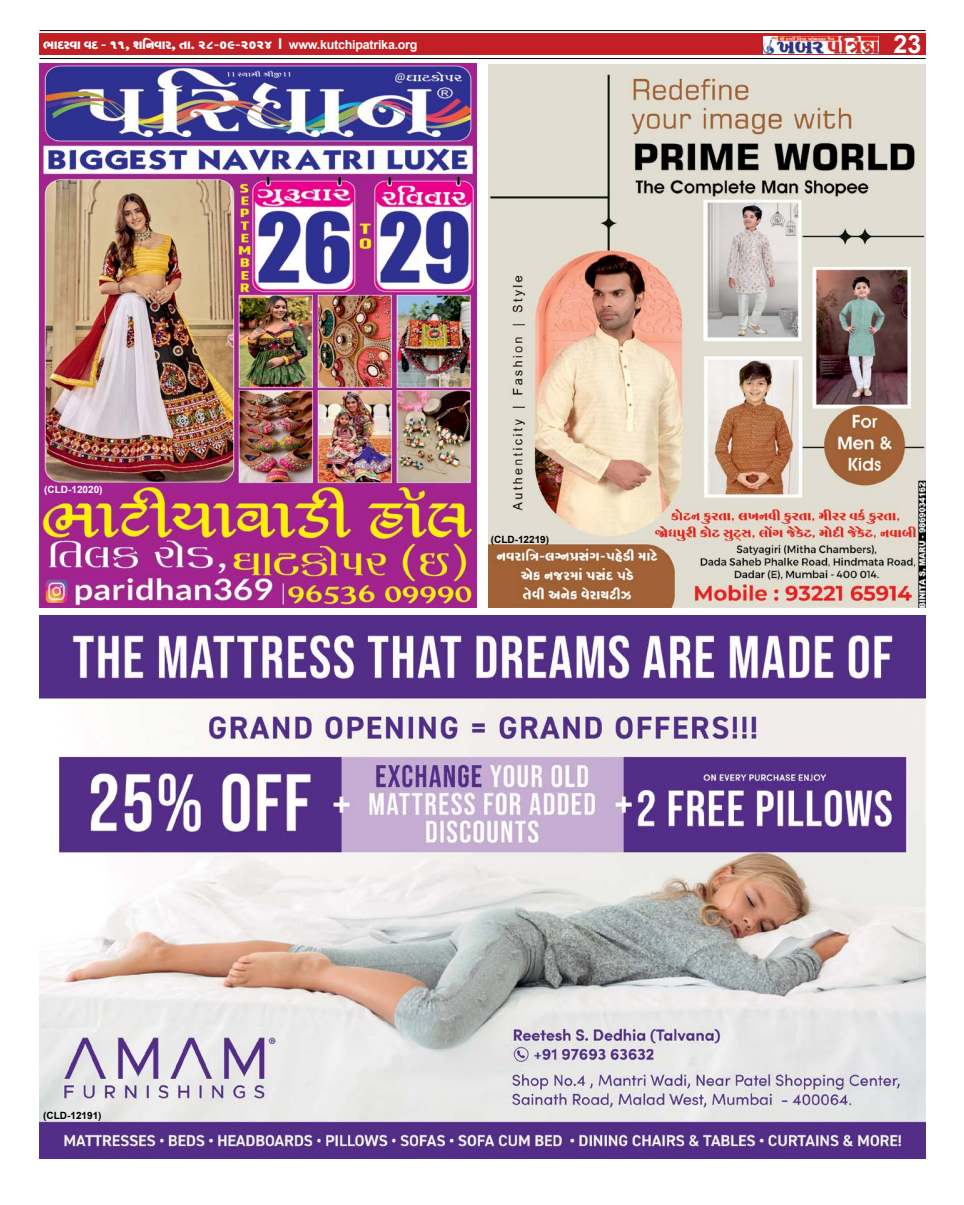
<style>
.page{position:relative;width:964px;height:1205px;background:#fff}
.page>*{position:absolute;margin:0;border:0;box-sizing:border-box;transform-origin:0 0}
.t1{font:700 25px "Arial";color:#fff}
.t2{font:15px "SHREE GUJ7";letter-spacing:-.02em;color:#fff}
.t3{font:700 10px "Arial";color:#000}
.t4{font:700 10px "Arial";color:#fff}
.s1{font-family:"Arial";font-weight:700}
.s2{font-family:"Arial";font-weight:700;font-size:12.5px}
</style>
<div class="page">
<hr style="left:40px;top:58px;width:885px;height:1px;background:#000">
<div style="left:40px;top:34px;width:885px;height:21px;background:#c22025"></div>
<hr style="left:40px;top:30px;width:885px;height:1px;background:#000">
<img style="left:763px;top:37px;width:115px;height:16px">
<img style="left:40px;top:615px;width:886px;height:544px">
<img style="left:40px;top:64px;width:436px;height:543px">
<img style="left:488px;top:64px;width:437px;height:543px">
<p class="t2" style="left:43px;top:38px;width:376px">cpv$fhp hv$ - 11, ir“hpf, sp. 28-09-2024 <span class="s1">I</span> <span class="s2">www.kutchipatrika.org</span></p>
<h1 class="t1" style="left:893px;top:26px;width:29px">23</h1>
<p class="t4" style="left:44px;top:483px;width:60px">(CLD-12020)</p>
<p class="t3" style="left:43px;top:1108px;width:60px">(CLD-12191)</p>
<p class="t3" style="left:491px;top:532px;width:60px">(CLD-12219)</p>
</div>
